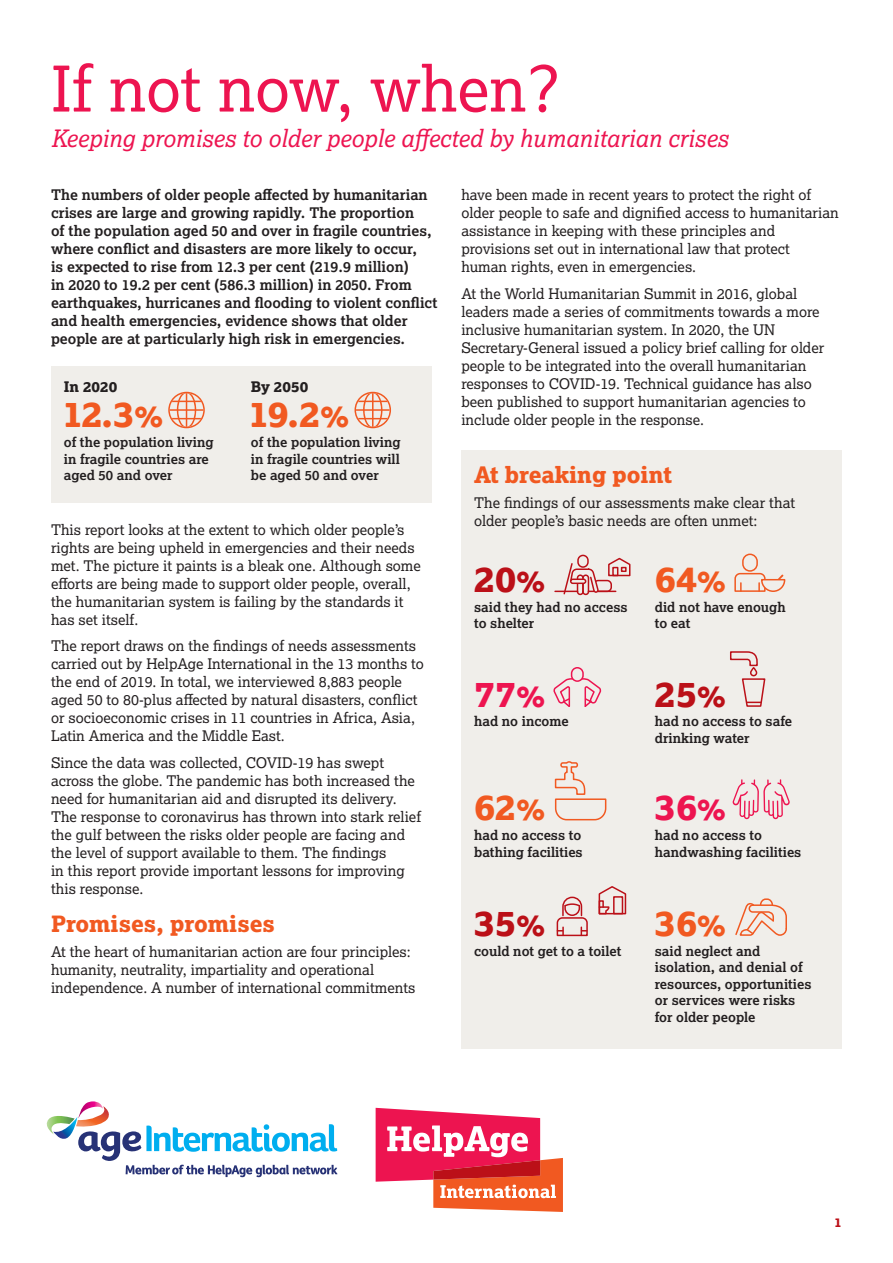
<style>
.page{position:relative;width:893px;height:1263px;background:#fff}
.page>*{position:absolute;margin:0;border:0;box-sizing:border-box;transform-origin:0 0}
.t1{font:63px "Lexia";color:#ed1450}
.t2{font:36px "Lexia X Bold";color:#f15921}
.t3{font:36px "Lexia X Bold";color:#bb1018}
.t4{font:36px "Lexia X Bold";color:#ed1450}
.t5{font:italic 24px "Lexia";color:#ed1450}
.t6{font:22.5px "Lexia X Bold";color:#f15921}
.t7{font:14.7px/18px "Lexia";color:#231f20}
.t8{font:700 14.7px/18px "Lexia";color:#231f20}
.t9{font:14.7px "Lexia X Bold";color:#231f20}
.t10{font:700 13.5px/16.5px "Lexia";color:#231f20}
.t11{font:12.75px "Lexia X Bold";color:#bb1018}
.s1{font-size:30px}
</style>
<div class="page">
<div style="left:51px;top:366px;width:381px;height:136px;background:#f0eeea"></div>
<div style="left:461px;top:451px;width:381px;height:598px;background:#f0eeea"></div>
<svg style="left:555px;top:557px;width:76px;height:39px"></svg>
<div style="left:577px;top:555px;width:12px;height:13px;border:2px solid #bb1018;border-radius:5px"></div>
<svg style="left:553px;top:678px;width:48px;height:29px"></svg>
<div style="left:572px;top:668px;width:11px;height:13px;background:#f0eeea;border-radius:6px"></div>
<div style="left:571px;top:667px;width:13px;height:15px;border:2px solid #ed1450;border-radius:6px"></div>
<div style="left:742px;top:554px;width:16px;height:18px;border:2px solid #f15921;border-radius:7px"></div>
<svg style="left:734px;top:572px;width:52px;height:20px"></svg>
<svg style="left:730px;top:651px;width:36px;height:56px"></svg>
<svg style="left:732px;top:779px;width:58px;height:40px"></svg>
<svg style="left:735px;top:898px;width:52px;height:38px"></svg>
<svg style="left:554px;top:761px;width:53px;height:60px"></svg>
<svg style="left:556px;top:896px;width:32px;height:41px"></svg>
<svg style="left:598px;top:886px;width:29px;height:29px"></svg>
<div style="left:613px;top:896px;width:10px;height:18px;border:2px solid #bb1018"></div>
<svg style="left:168px;top:392px;width:37px;height:36px"></svg>
<svg style="left:354px;top:392px;width:37px;height:36px"></svg>
<svg style="left:376px;top:1108px;width:187px;height:104px"></svg>
<svg style="left:46px;top:1101px;width:291px;height:76px"></svg>
<h1 class="t1" style="left:51px;top:49px;width:511px">If not now, when?</h1>
<h3 class="t5" style="left:51px;top:124px;width:679px">Keeping promises to older people affected by humanitarian crises</h3>
<p class="t8" style="left:51px;top:186px;width:388px">The numbers of older people affected by humanitarian crises are large and growing rapidly. The proportion<br>of the population aged 50 and over in fragile countries, where conflict and disasters are more likely to occur,<br>is expected to rise from 12.3 per cent (219.9 million)<br>in 2020 to 19.2 per cent (586.3 million) in 2050. From earthquakes, hurricanes and flooding to violent conflict and health emergencies, evidence shows that older people are at particularly high risk in emergencies.</p>
<p class="t7" style="left:461px;top:186px;width:379px">have been made in recent years to protect the right of older people to safe and dignified access to humanitarian assistance in keeping with these principles and provisions set out in international law that protect human rights, even in emergencies.</p>
<p class="t7" style="left:461px;top:284px;width:364px">At the World Humanitarian Summit in 2016, global leaders made a series of commitments towards a more inclusive humanitarian system. In 2020, the UN Secretary-General issued a policy brief calling for older people to be integrated into the overall humanitarian responses to COVID-19. Technical guidance has also been published to support humanitarian agencies to include older people in the response.</p>
<p class="t9" style="left:64px;top:377px;width:55px">In 2020</p>
<p class="t9" style="left:251px;top:377px;width:59px">By 2050</p>
<h2 class="t2" style="left:63px;top:391px;width:102px">12.3<span class="s1">%</span></h2>
<p class="t10" style="left:64px;top:434px;width:151px">of the population living in fragile countries are aged 50 and over</p>
<h2 class="t2" style="left:249px;top:391px;width:102px">19.2<span class="s1">%</span></h2>
<p class="t10" style="left:251px;top:434px;width:151px;text-align:justify">of the population living in fragile countries will be aged 50 and over</p>
<h3 class="t6" style="left:474px;top:461px;width:199px">At breaking point</h3>
<p class="t7" style="left:474px;top:493px;width:322px">The findings of our assessments make clear that older people’s basic needs are often unmet:</p>
<h2 class="t2" style="left:655px;top:556px;width:72px">64<span class="s1">%</span></h2>
<p class="t10" style="left:655px;top:598px;width:132px">did not have enough to eat</p>
<p class="t7" style="left:51px;top:520px;width:371px">This report looks at the extent to which older people’s rights are being upheld in emergencies and their needs met. The picture it paints is a bleak one. Although some efforts are being made to support older people, overall, the humanitarian system is failing by the standards it has set itself.</p>
<p class="t7" style="left:51px;top:637px;width:374px">The report draws on the findings of needs assessments carried out by HelpAge International in the 13 months to the end of 2019. In total, we interviewed 8,883 people aged 50 to 80-plus affected by natural disasters, conflict or socioeconomic crises in 11 countries in Africa, Asia, Latin America and the Middle East.</p>
<p class="t7" style="left:51px;top:753px;width:371px">Since the data was collected, COVID-19 has swept across the globe. The pandemic has both increased the need for humanitarian aid and disrupted its delivery.<br>The response to coronavirus has thrown into stark relief the gulf between the risks older people are facing and the level of support available to them. The findings<br>in this report provide important lessons for improving this response.</p>
<h3 class="t6" style="left:51px;top:909px;width:225px">Promises, promises</h3>
<p class="t7" style="left:51px;top:942px;width:366px">At the heart of humanitarian action are four principles: humanity, neutrality, impartiality and operational independence. A number of international commitments</p>
<h2 class="t3" style="left:474px;top:556px;width:72px">20<span class="s1">%</span></h2>
<p class="t10" style="left:474px;top:598px;width:155px">said they had no access to shelter</p>
<h2 class="t3" style="left:655px;top:670px;width:72px">25<span class="s1">%</span></h2>
<p class="t10" style="left:655px;top:713px;width:139px">had no access to safe drinking water</p>
<h2 class="t4" style="left:474px;top:670px;width:72px">77<span class="s1">%</span></h2>
<p class="t10" style="left:474px;top:713px;width:96px">had no income</p>
<h2 class="t2" style="left:474px;top:784px;width:72px">62<span class="s1">%</span></h2>
<p class="t10" style="left:474px;top:827px;width:110px">had no access to bathing facilities</p>
<h2 class="t4" style="left:655px;top:784px;width:72px">36<span class="s1">%</span></h2>
<p class="t10" style="left:655px;top:827px;width:148px">had no access to handwashing facilities</p>
<h2 class="t3" style="left:474px;top:899px;width:72px">35<span class="s1">%</span></h2>
<p class="t10" style="left:474px;top:942px;width:149px">could not get to a toilet</p>
<h2 class="t2" style="left:655px;top:899px;width:72px">36<span class="s1">%</span></h2>
<p class="t10" style="left:655px;top:942px;width:158px">said neglect and isolation, and denial of resources, opportunities or services were risks for older people</p>
<p class="t11" style="left:834px;top:1214px;width:9px">1</p>
</div>
